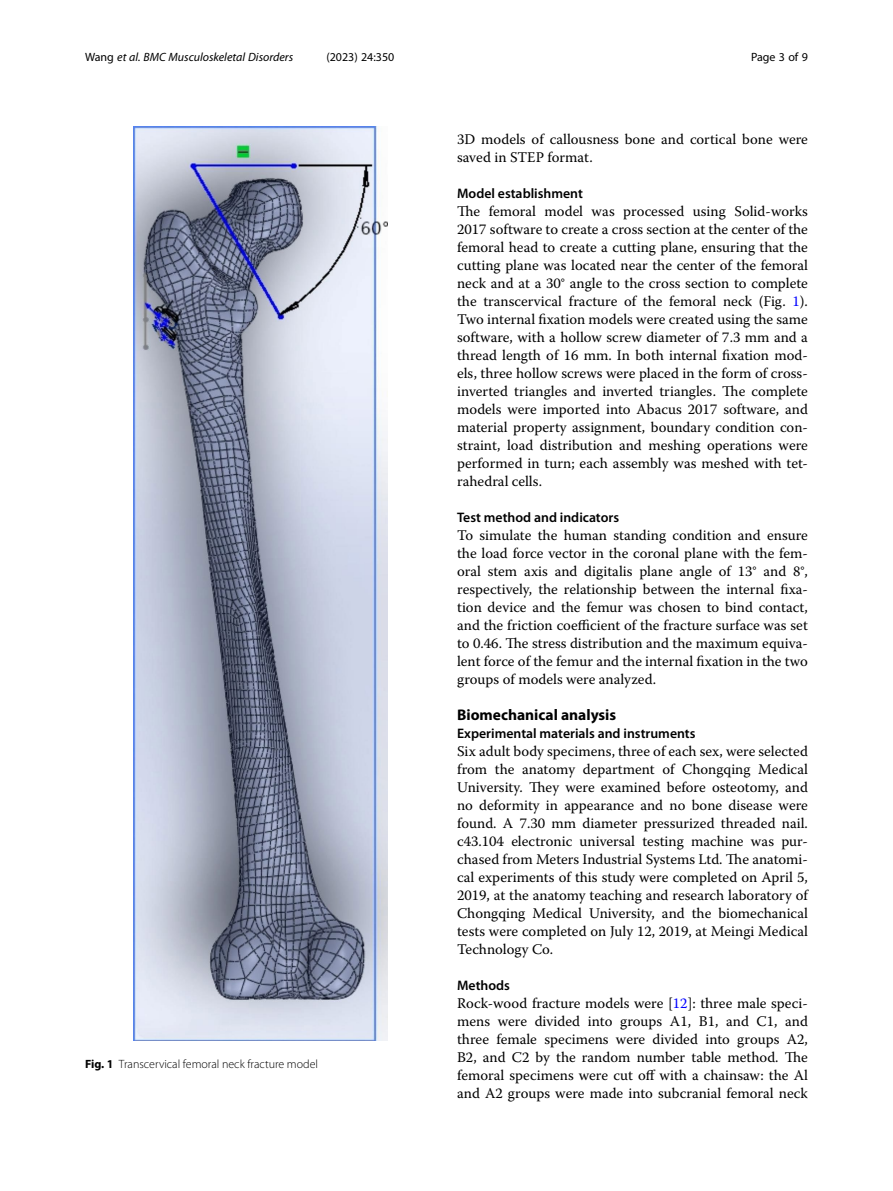
<style>
.page{position:relative;width:893px;height:1191px;background:#fff}
.page>*{position:absolute;margin:0;border:0;box-sizing:border-box;transform-origin:0 0}
.Head_1{font:700 15.45px "Myriad Pro";color:#000}
.Body_Text{font:14.7px/18px "Warnock Pro";color:#000;text-align:justify}
.Body_Text_Indent{font:14.7px/18px "Warnock Pro";color:#000}
.Head_2{font:600 13.8px "Myriad Pro";color:#000}
.Head_2_After_1{font:600 13.8px "Myriad Pro";color:#000}
.Figure_Caption{font:300 12px "Myriad Pro";color:#000}
.t1{font:italic 12px "Myriad Pro";color:#000}
.t2{font:12px "Myriad Pro";color:#000}
.s1{font-style:normal}
.s2{font-weight:700}
.s3{color:#00f}
</style>
<div class="page">
<img style="left:134px;top:126px;width:253px;height:914px">
<p class="t1" style="left:85px;top:50px;width:210px"><span class="s1">Wang</span> et al. BMC Musculoskeletal Disorders</p>
<p class="t2" style="left:326px;top:50px;width:70px">(2023) 24:350</p>
<p class="t2" style="left:751px;top:50px;width:58px">Page 3 of 9</p>
<p class="Figure_Caption" style="left:85px;top:1057px;width:234px"><span class="s2">Fig. 1</span> Transcervical femoral neck fracture model</p>
<p class="Body_Text_Indent" style="left:457px;top:130px;width:352px">3D models of callousness bone and cortical bone were saved in STEP format.</p>
<p class="Head_2" style="left:457px;top:185px;width:127px">Model establishment</p>
<p class="Body_Text" style="left:457px;top:202px;width:352px">The femoral model was processed using Solid-works 2017 software to create a cross section at the center of the femoral head to create a cutting plane, ensuring that the cutting plane was located near the center of the femoral neck and at a 30° angle to the cross section to complete the transcervical fracture of the femoral neck (Fig. <span class="s3">1</span>).<br>Two internal fixation models were created using the same software, with a hollow screw diameter of 7.3 mm and a thread length of 16 mm. In both internal fixation mod&shy;els, three hollow screws were placed in the form of cross&shy;inverted triangles and inverted triangles. The complete models were imported into Abacus 2017 software, and material property assignment, boundary condition con&shy;straint, load distribution and meshing operations were performed in turn; each assembly was meshed with tet&shy;rahedral cells.</p>
<p class="Head_2" style="left:457px;top:509px;width:164px">Test method and indicators</p>
<p class="Body_Text" style="left:457px;top:526px;width:352px">To simulate the human standing condition and ensure the load force vector in the coronal plane with the fem&shy;oral stem axis and digitalis plane angle of 13° and 8°, respectively, the relationship between the internal fixa&shy;tion device and the femur was chosen to bind contact, and the friction coefficient of the fracture surface was set to 0.46. The stress distribution and the maximum equiva&shy;lent force of the femur and the internal fixation in the two groups of models were analyzed.</p>
<p class="Head_1" style="left:457px;top:705px;width:161px">Biomechanical analysis</p>
<p class="Head_2_After_1" style="left:457px;top:725px;width:240px">Experimental materials and instruments</p>
<p class="Body_Text" style="left:457px;top:742px;width:352px">Six adult body specimens, three of each sex, were selected from the anatomy department of Chongqing Medical University. They were examined before osteotomy, and no deformity in appearance and no bone disease were found. A 7.30 mm diameter pressurized threaded nail. c43.104 electronic universal testing machine was pur&shy;chased from Meters Industrial Systems Ltd. The anatomi&shy;cal experiments of this study were completed on April 5, 2019, at the anatomy teaching and research laboratory of Chongqing Medical University, and the biomechanical tests were completed on July 12, 2019, at Meingi Medical Technology Co.</p>
<p class="Head_2" style="left:457px;top:977px;width:54px">Methods</p>
<p class="Body_Text" style="left:457px;top:994px;width:352px">Rock-wood fracture models were [<span class="s3">12</span>]: three male speci&shy;mens were divided into groups A1, B1, and C1, and three female specimens were divided into groups A2, B2, and C2 by the random number table method. The femoral specimens were cut off with a chainsaw: the Al and A2 groups were made into subcranial femoral neck</p>
</div>
